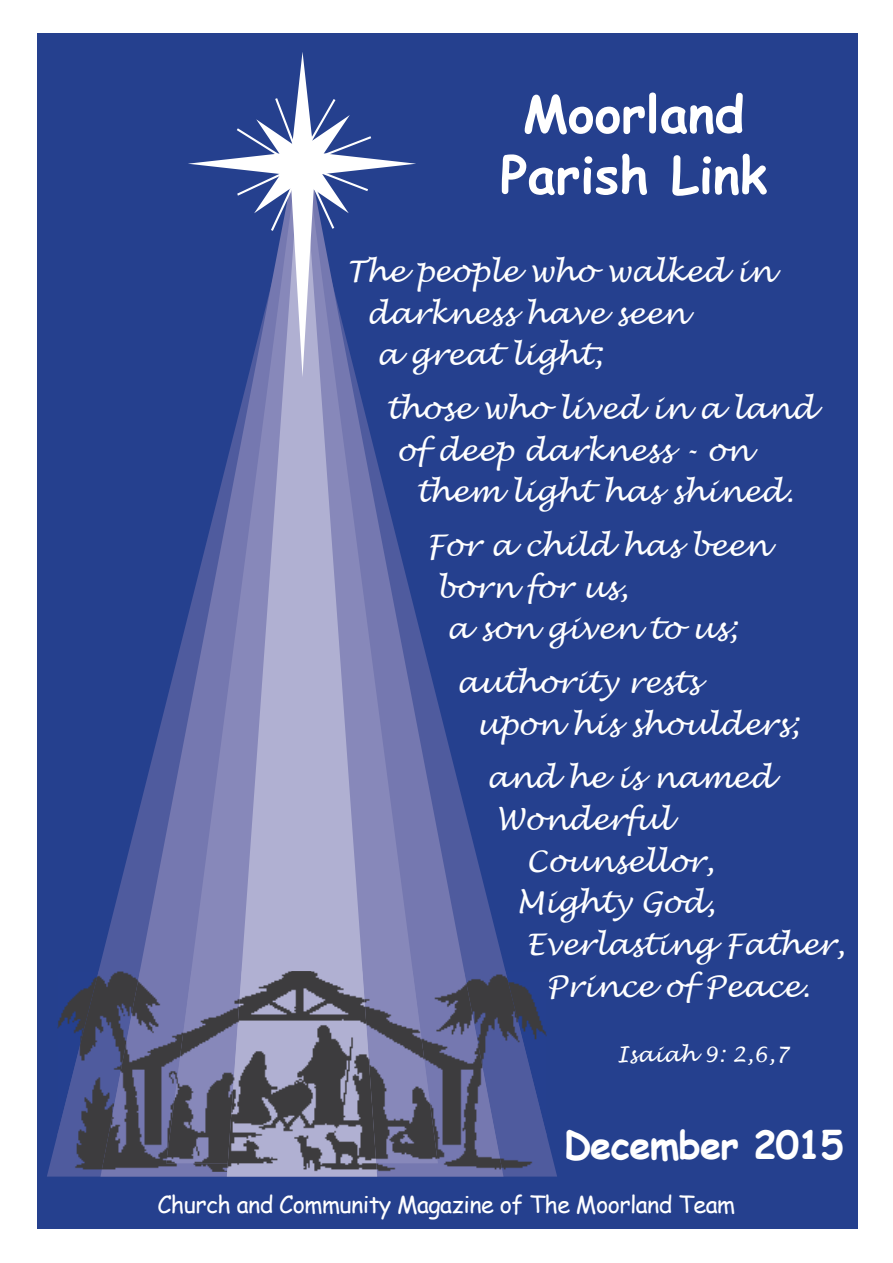
<style>
.page{position:relative;width:893px;height:1263px;background:#fff}
.page>*{position:absolute;margin:0;border:0;box-sizing:border-box;transform-origin:0 0}
.t1{font:700 50.85px/61.1px "Comic Sans MS";color:#fff;text-align:center}
.t2{font:700 38.25px "Comic Sans MS";letter-spacing:-.025em;color:#fff}
.t3{font:italic 29.7px/41.7px "Lucida Handwriting";color:#fff}
.t4{font:23.4px "Comic Sans MS";letter-spacing:-.025em;color:#fff}
.t5{font:italic 21.15px "Lucida Handwriting";color:#fff}
</style>
<div class="page">
<div style="left:37px;top:34px;width:821px;height:1195px;background:#25408e"></div>
<svg style="left:100px;top:704px;width:403px;height:473px"></svg>
<svg style="left:166px;top:462px;width:272px;height:509px"></svg>
<svg style="left:227px;top:377px;width:150px;height:800px;background:#9798c4"></svg>
<img style="left:502px;top:971px;width:44px;height:201px">
<img style="left:140px;top:971px;width:362px;height:201px">
<img style="left:58px;top:971px;width:82px;height:201px">
<img style="left:166px;top:971px;width:272px;height:192px">
<svg style="left:188px;top:52px;width:228px;height:325px"></svg>
<p class="t1" style="left:500px;top:81px;width:268px">Moorland<br>Parish Link</p>
<p class="t3" style="left:346px;top:251px;width:428px">The people who walked in</p>
<p class="t3" style="left:366px;top:293px;width:322px">darkness have seen</p>
<p class="t3" style="left:376px;top:334px;width:228px">a great light;</p>
<p class="t3" style="left:386px;top:388px;width:430px">those who lived in a land</p>
<p class="t3" style="left:396px;top:430px;width:356px">of deep darkness - on</p>
<p class="t3" style="left:416px;top:471px;width:379px">them light has shined.</p>
<p class="t3" style="left:426px;top:525px;width:344px">For a child has been</p>
<p class="t3" style="left:436px;top:567px;width:194px">born for us,</p>
<p class="t3" style="left:446px;top:608px;width:293px">a son given to us;</p>
<p class="t3" style="left:476px;top:662px;width:325px;text-indent:-20px">authority rests<br>upon his shoulders;</p>
<p class="t3" style="left:486px;top:757px;width:288px">and he is named</p>
<p class="t3" style="left:496px;top:799px;width:176px">Wonderful</p>
<p class="t3" style="left:526px;top:841px;width:190px">Counsellor,</p>
<p class="t3" style="left:516px;top:882px;width:201px">Mighty God,</p>
<p class="t3" style="left:526px;top:924px;width:321px">Everlasting Father,</p>
<p class="t3" style="left:546px;top:966px;width:265px">Prince of Peace.</p>
<p class="t5" style="left:617px;top:1041px;width:174px">Isaiah 9: 2,6,7</p>
<p class="t2" style="left:564px;top:1117px;width:282px">December 2015</p>
<p class="t4" style="left:157px;top:1188px;width:579px">Church and Community Magazine of The Moorland Team</p>
</div>
